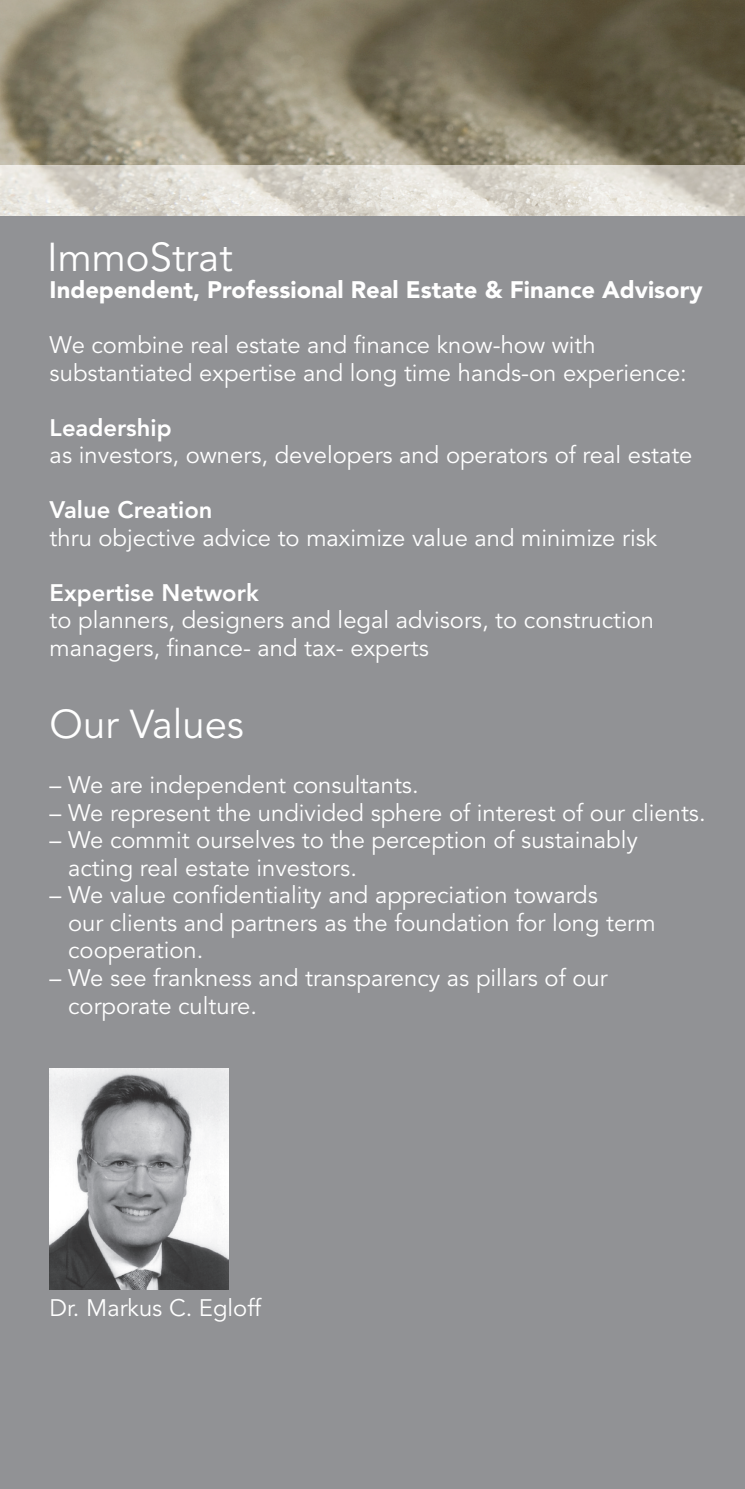
<style>
.page{position:relative;width:745px;height:1489px;background:#fff}
.page>*{position:absolute;margin:0;border:0;box-sizing:border-box;transform-origin:0 0}
.t1{font:40px "Avenir";color:#fff}
.t2{font:23.75px/27.5px "Avenir";color:#fff}
.t3{font:900 23.75px "Avenir";color:#fff}
.t4{font:800 23.75px "Avenir";color:#fff}
</style>
<div class="page">
<div style="left:0;top:215px;width:744px;height:1273px;background:#919295"></div>
<img style="left:0;top:0;width:744px;height:215px">
<img style="left:49px;top:1068px;width:179px;height:221px">
<h1 class="t1" style="left:47px;top:234px;width:187px">ImmoStrat</h1>
<p class="t3" style="left:50px;top:275px;width:654px">Independent, Professional Real Estate &amp; Finance Advisory</p>
<p class="t2" style="left:50px;top:332px;width:638px">We combine real estate and finance know-how with substantiated expertise and long time hands-on experience:</p>
<p class="t4" style="left:50px;top:413px;width:123px">Leadership</p>
<p class="t2" style="left:50px;top:442px;width:644px">as investors, owners, developers and operators of real estate</p>
<p class="t4" style="left:50px;top:496px;width:164px">Value Creation</p>
<p class="t2" style="left:50px;top:524px;width:608px">thru objective advice to maximize value and minimize risk</p>
<p class="t4" style="left:50px;top:578px;width:210px">Expertise Network</p>
<p class="t2" style="left:50px;top:607px;width:605px">to planners, designers and legal advisors, to construction managers, finance- and tax- experts</p>
<h1 class="t1" style="left:50px;top:701px;width:196px">Our Values</h1>
<p class="t2" style="left:50px;top:772px;width:370px">– We are independent consultants.</p>
<p class="t2" style="left:50px;top:799px;width:657px">– We represent the undivided sphere of interest of our clients.</p>
<p class="t2" style="left:68px;top:827px;width:571px;text-indent:-18px">– We commit ourselves to the perception of sustainably acting real estate investors.</p>
<p class="t2" style="left:68px;top:882px;width:589px;text-indent:-18px">– We value confidentiality and appreciation towards<br>our clients and partners as the foundation for long term cooperation.</p>
<p class="t2" style="left:68px;top:964px;width:540px;text-indent:-18px">– We see frankness and transparency as pillars of our corporate culture.</p>
<p class="t2" style="left:50px;top:1294px;width:213px">Dr. Markus C. Egloff</p>
</div>
